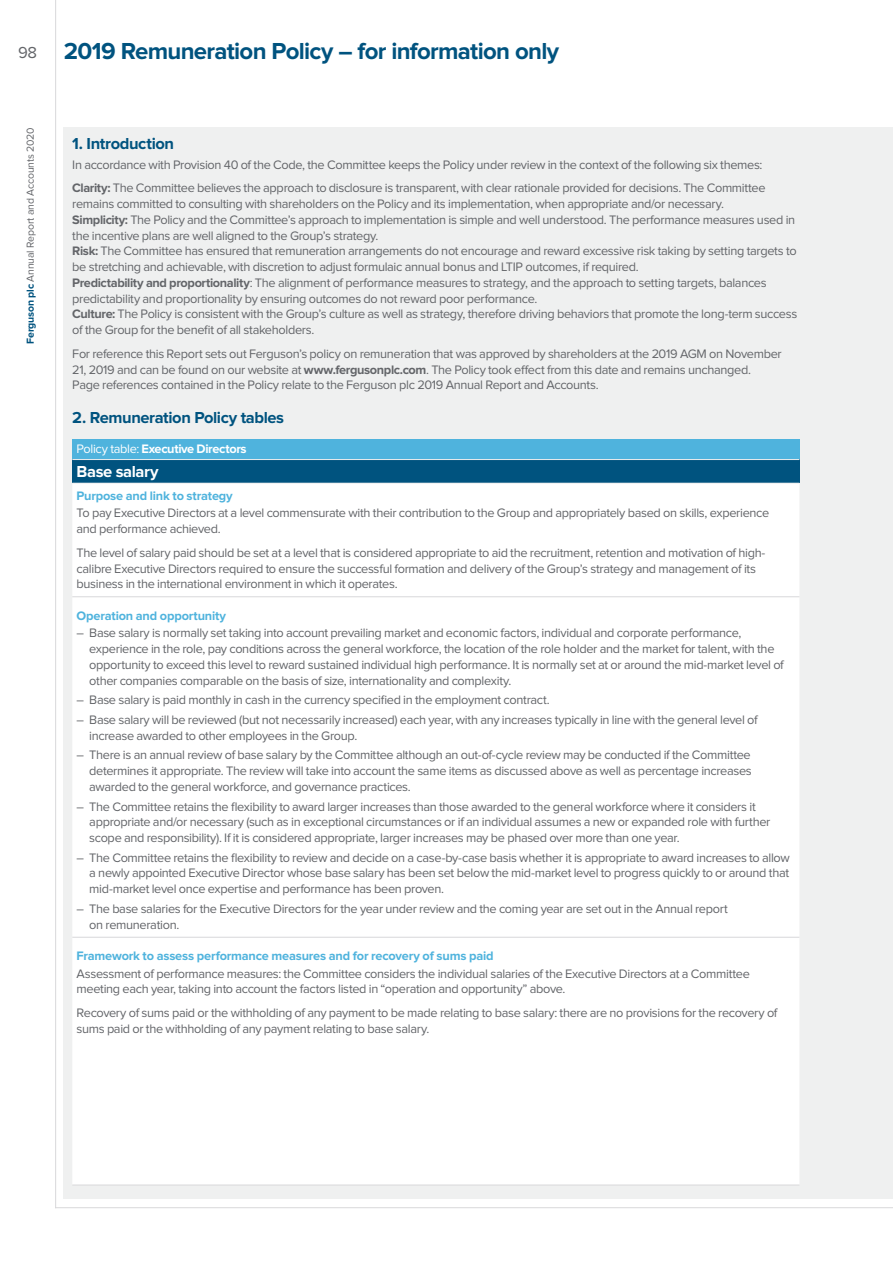
<style>
.page{position:relative;width:893px;height:1263px;background:#fff}
.page>*{position:absolute;margin:0;border:0;box-sizing:border-box;transform-origin:0 0}
.t1{font:700 24px "Proxima Nova";letter-spacing:-.03em;color:#00537f}
.t2{font:700 16.5px "Proxima Nova";letter-spacing:-.025em;color:#00537f}
.t3{font:700 16.5px "Proxima Nova";letter-spacing:-.025em;color:#fff}
.t4{font:12.75px/15.8px "Proxima Nova";letter-spacing:-.025em;color:#636569}
.t5{font:700 12.75px "Proxima Nova";letter-spacing:-.015em;color:#4fb3dd}
.t6{font:700 12.75px "Proxima Nova";letter-spacing:-.025em;color:#fff}
.t7{font:10.5px "Proxima Nova";letter-spacing:-.01em;color:#636569}
.s1{font-weight:400;font-size:16.5px;color:#636569}
.s2{font-weight:700;color:#00537f}
.s3{font-weight:700}
.s4{font-weight:400}
</style>
<div class="page">
<hr style="left:55px;top:0;width:1px;height:1208px;background:#d8d8da">
<hr style="left:56px;top:1207px;width:837px;height:1px;background:#d8d8da">
<div style="left:64px;top:127px;width:829px;height:1072px;background:#eff0f0"></div>
<div style="left:72px;top:439px;width:727px;height:20px;background:#4fb3dd"></div>
<div style="left:72px;top:459px;width:727px;height:24px;background:#00537f"></div>
<div style="left:72px;top:484px;width:727px;height:700px;background:#fff"></div>
<hr style="left:72px;top:459px;width:727px;height:1px;background:#eff0f0">
<hr style="left:72px;top:596px;width:727px;height:1px;background:#d8d8da">
<hr style="left:72px;top:1184px;width:727px;height:1px;background:#d8d8da">
<hr style="left:72px;top:937px;width:727px;height:1px;background:#d8d8da">
<h1 class="t1" style="left:18px;top:40px;width:543px"><span class="s1">98</span> 2019 Remuneration Policy – for information only</h1>
<p class="t7" style="left:26px;top:344px;width:218px;rotate:-90deg"><span class="s2">Ferguson plc</span> Annual Report and Accounts 2020</p>
<p class="t2" style="left:72px;top:136px;width:103px">1. Introduction</p>
<p class="t4" style="left:72px;top:153px;width:695px;line-height:23.7px">In accordance with Provision 40 of the Code, the Committee keeps the Policy under review in the context of the following six themes:<br><span class="s3">Clarity:</span> The Committee believes the approach to disclosure is transparent, with clear rationale provided for decisions. The Committee</p>
<p class="t4" style="left:72px;top:197px;width:726px">remains committed to consulting with shareholders on the Policy and its implementation, when appropriate and/or necessary.<br><span class="s3">Simplicity:</span> The Policy and the Committee’s approach to implementation is simple and well understood. The performance measures used in the incentive plans are well aligned to the Group’s strategy.<br><span class="s3">Risk:</span> The Committee has ensured that remuneration arrangements do not encourage and reward excessive risk taking by setting targets to be stretching and achievable, with discretion to adjust formulaic annual bonus and LTIP outcomes, if required.<br><span class="s3">Predictability and proportionality</span>: The alignment of performance measures to strategy, and the approach to setting targets, balances predictability and proportionality by ensuring outcomes do not reward poor performance.<br><span class="s3">Culture:</span> The Policy is consistent with the Group’s culture as well as strategy, therefore driving behaviors that promote the long-term success of the Group for the benefit of all stakeholders.</p>
<p class="t4" style="left:72px;top:346px;width:711px">For reference this Report sets out Ferguson’s policy on remuneration that was approved by shareholders at the 2019 AGM on November<br>21, 2019 and can be found on our website at <span class="s3">www.fergusonplc.com</span>. The Policy took effect from this date and remains unchanged.<br>Page references contained in the Policy relate to the Ferguson plc 2019 Annual Report and Accounts.</p>
<p class="t2" style="left:72px;top:410px;width:213px">2. Remuneration Policy tables</p>
<p class="t6" style="left:77px;top:443px;width:172px"><span class="s4">Policy table:</span> Executive Directors</p>
<p class="t3" style="left:77px;top:464px;width:84px">Base salary</p>
<p class="t5" style="left:77px;top:490px;width:158px">Purpose and link to strategy</p>
<p class="t4" style="left:77px;top:506px;width:694px">To pay Executive Directors at a level commensurate with their contribution to the Group and appropriately based on skills, experience and performance achieved.</p>
<p class="t4" style="left:77px;top:545px;width:690px">The level of salary paid should be set at a level that is considered appropriate to aid the recruitment, retention and motivation of high&shy;calibre Executive Directors required to ensure the successful formation and delivery of the Group’s strategy and management of its business in the international environment in which it operates.</p>
<p class="t5" style="left:77px;top:609px;width:151px">Operation and opportunity</p>
<p class="t4" style="left:89px;top:626px;width:696px;text-indent:-13px">– Base salary is normally set taking into account prevailing market and economic factors, individual and corporate performance, experience in the role, pay conditions across the general workforce, the location of the role holder and the market for talent, with the opportunity to exceed this level to reward sustained individual high performance. It is normally set at or around the mid-market level of other companies comparable on the basis of size, internationality and complexity.</p>
<p class="t4" style="left:77px;top:693px;width:475px">– Base salary is paid monthly in cash in the currency specified in the employment contract.</p>
<p class="t4" style="left:89px;top:712px;width:670px;text-indent:-13px">– Base salary will be reviewed (but not necessarily increased) each year, with any increases typically in line with the general level of increase awarded to other employees in the Group.</p>
<p class="t4" style="left:89px;top:748px;width:664px;text-align:justify;text-indent:-13px">– There is an annual review of base salary by the Committee although an out-of-cycle review may be conducted if the Committee determines it appropriate. The review will take into account the same items as discussed above as well as percentage increases awarded to the general workforce, and governance practices.</p>
<p class="t4" style="left:89px;top:799px;width:683px;text-indent:-13px">– The Committee retains the flexibility to award larger increases than those awarded to the general workforce where it considers it appropriate and/or necessary (such as in exceptional circumstances or if an individual assumes a new or expanded role with further scope and responsibility). If it is considered appropriate, larger increases may be phased over more than one year.</p>
<p class="t4" style="left:89px;top:850px;width:702px;text-align:justify;text-indent:-13px">– The Committee retains the flexibility to review and decide on a case-by-case basis whether it is appropriate to award increases to allow a newly appointed Executive Director whose base salary has been set below the mid-market level to progress quickly to or around that mid-market level once expertise and performance has been proven.</p>
<p class="t4" style="left:89px;top:901px;width:640px;text-indent:-13px">– The base salaries for the Executive Directors for the year under review and the coming year are set out in the Annual report on remuneration.</p>
<p class="t5" style="left:77px;top:950px;width:419px">Framework to assess performance measures and for recovery of sums paid</p>
<p class="t4" style="left:77px;top:966px;width:675px">Assessment of performance measures: the Committee considers the individual salaries of the Executive Directors at a Committee meeting each year, taking into account the factors listed in “operation and opportunity” above.</p>
<p class="t4" style="left:77px;top:1005px;width:702px">Recovery of sums paid or the withholding of any payment to be made relating to base salary: there are no provisions for the recovery of sums paid or the withholding of any payment relating to base salary.</p>
</div>
